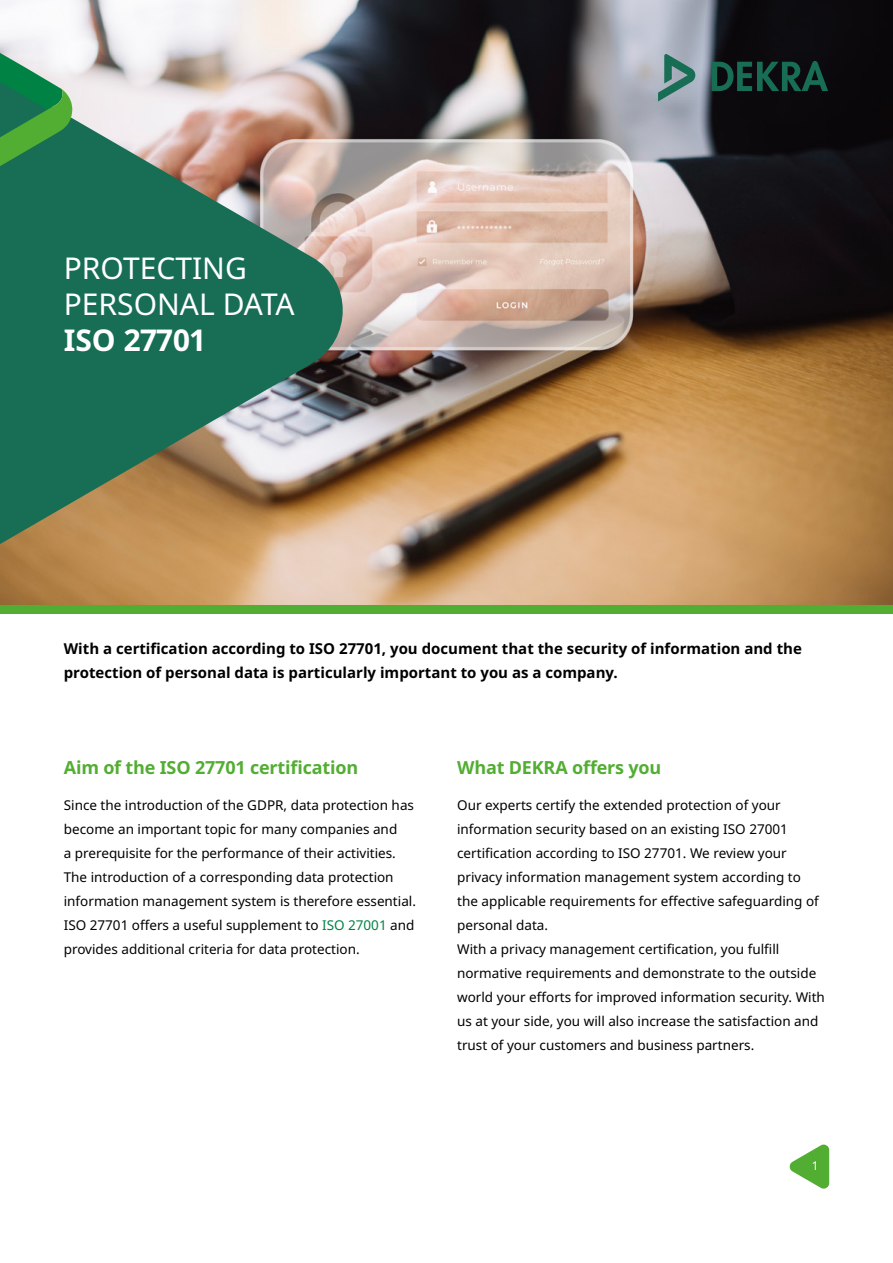
<style>
.page{position:relative;width:893px;height:1263px;background:#fff}
.page>*{position:absolute;margin:0;border:0;box-sizing:border-box;transform-origin:0 0}
.t1{font:30px/36px "Noto Sans";color:#fff}
.t2{font:700 30px "Noto Sans";color:#fff}
.t3{font:700 18px "Noto Sans";letter-spacing:-.01em;color:#52ae32}
.t4{font:700 15px/24px "Noto Sans";color:#000}
.t5{font:13.5px/24px "Noto Sans";color:#000}
.t6{font:12px "Noto Sans";color:#fff}
.s1{color:#008244}
</style>
<div class="page">
<svg style="left:789px;top:1144px;width:40px;height:45px"></svg>
<img style="left:0;top:0;width:893px;height:605px">
<svg style="left:711px;top:61px;width:117px;height:30px;background:#113c30"></svg>
<svg style="left:658px;top:54px;width:37px;height:47px;background:#709694"></svg>
<img style="left:0;top:51px;width:353px;height:518px">
<svg style="left:0;top:39px;width:73px;height:157px;background:#509a6f"></svg>
<div style="left:0;top:605px;width:893px;height:8px;background:#52ae32"></div>
<h1 class="t1" style="left:64px;top:251px;width:232px">PROTECTING<br>PERSONAL DATA</h1>
<h1 class="t2" style="left:64px;top:323px;width:144px">ISO 27701</h1>
<p class="t4" style="left:64px;top:637px;width:740px">With a certification according to ISO 27701, you document that the security of information and the protection of personal data is particularly important to you as a company.</p>
<h2 class="t3" style="left:64px;top:757px;width:296px">Aim of the ISO 27701 certification</h2>
<p class="t5" style="left:64px;top:793px;width:354px">Since the introduction of the GDPR, data protection has become an important topic for many companies and<br>a prerequisite for the performance of their activities.<br>The introduction of a corresponding data protection information management system is therefore essential.<br>ISO 27701 offers a useful supplement to <span class="s1">ISO 27001</span> and provides additional criteria for data protection.</p>
<h2 class="t3" style="left:457px;top:757px;width:206px">What DEKRA offers you</h2>
<p class="t5" style="left:457px;top:793px;width:369px">Our experts certify the extended protection of your information security based on an existing ISO 27001 certification according to ISO 27701. We review your privacy information management system according to the applicable requirements for effective safeguarding of personal data.<br>With a privacy management certification, you fulfill normative requirements and demonstrate to the outside world your efforts for improved information security. With us at your side, you will also increase the satisfaction and trust of your customers and business partners.</p>
<p class="t6" style="left:812px;top:1159px;width:8px">1</p>
</div>
